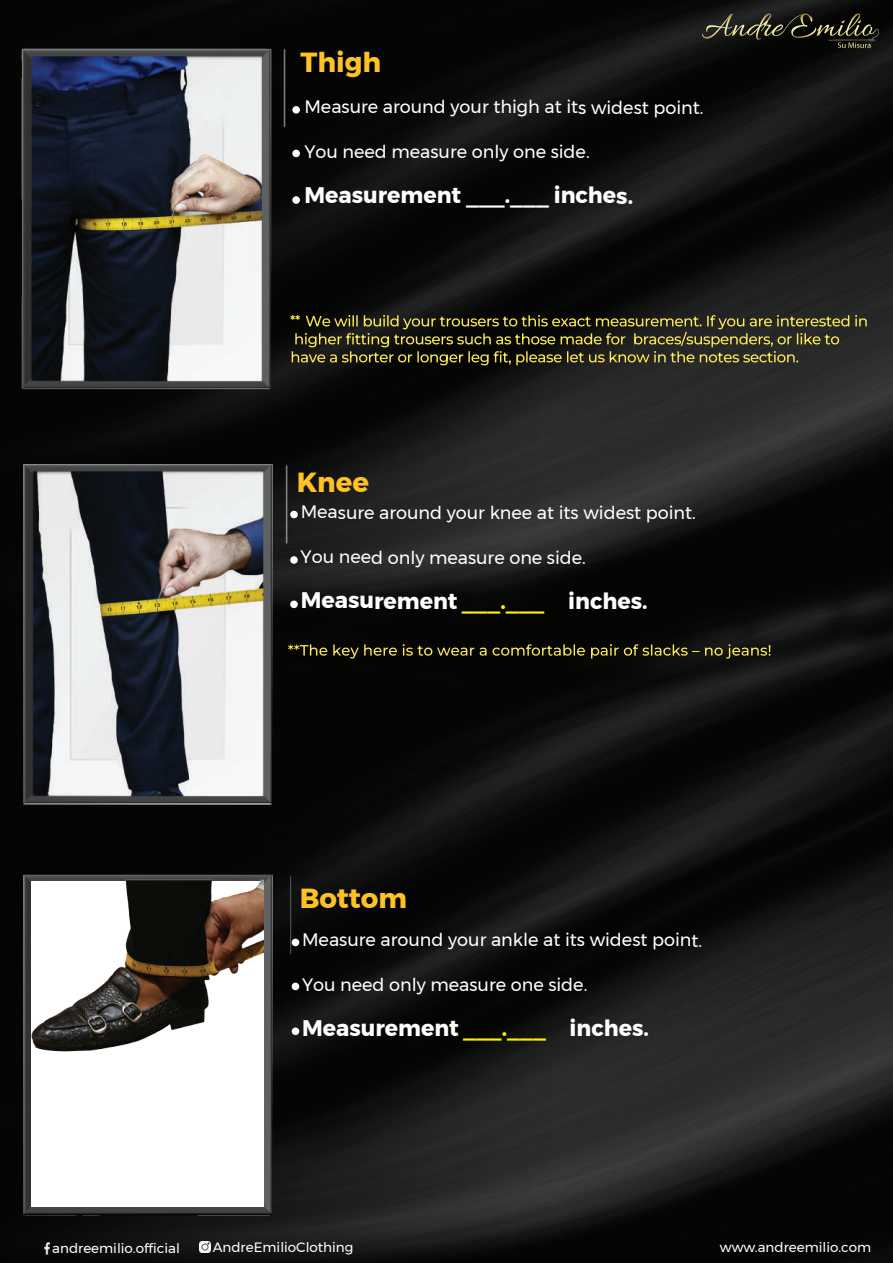
<style>
.page{position:relative;width:893px;height:1263px;background:#fff}
.page>*{position:absolute;margin:0;border:0;box-sizing:border-box;transform-origin:0 0}
.t1{font:700 27.6px "Montserrat";color:#fec225}
.t2{font:700 22.5px "Montserrat";letter-spacing:-.005em;color:#fff}
.t3{font:18px "Montserrat";letter-spacing:-.005em;color:#fff}
.t4{font:500 15px "Montserrat";color:#fbe855}
.t5{font:13.5px "Montserrat";color:#fff}
.s1{color:#fff101}
</style>
<div class="page">
<img style="left:0;top:3px;width:886px;height:1260px">
<svg style="left:292px;top:315px;width:575px;height:50px;background:#3f3c22"></svg>
<svg style="left:288px;top:644px;width:482px;height:15px;background:#363316"></svg>
<div style="left:292px;top:150px;width:8px;height:7px;background:#fff;border-radius:50%"></div>
<div style="left:290px;top:511px;width:8px;height:7px;background:#fff;border-radius:50%"></div>
<div style="left:290px;top:600px;width:8px;height:8px;background:#fff;border-radius:50%"></div>
<div style="left:290px;top:556px;width:8px;height:8px;background:#fff;border-radius:50%"></div>
<div style="left:292px;top:939px;width:7px;height:7px;background:#fff;border-radius:50%"></div>
<div style="left:292px;top:983px;width:7px;height:7px;background:#fff;border-radius:50%"></div>
<div style="left:292px;top:1027px;width:7px;height:8px;background:#fff;border-radius:50%"></div>
<div style="left:292px;top:196px;width:8px;height:8px;background:#fff;border-radius:50%"></div>
<div style="left:292px;top:106px;width:8px;height:8px;background:#fff;border-radius:50%"></div>
<img style="left:701px;top:0;width:179px;height:59px">
<div style="left:32px;top:881px;width:232px;height:325px;background:#fff"></div>
<img style="left:28px;top:861px;width:236px;height:204px">
<svg style="left:200px;top:1241px;width:12px;height:13px"></svg>
<svg style="left:39px;top:1242px;width:14px;height:12px"></svg>
<h1 class="t1" style="left:301px;top:40px;width:82px">Thigh</h1>
<p class="t3" style="left:304px;top:93px;width:401px">Measure around your thigh at its widest point.</p>
<p class="t3" style="left:304px;top:138px;width:287px">You need measure only one side.</p>
<p class="t2" style="left:304px;top:177px;width:330px">Measurement ___.___ inches.</p>
<p class="t4" style="left:290px;top:309px;width:12px">**</p>
<h1 class="t1" style="left:297px;top:460px;width:74px">Knee</h1>
<p class="t3" style="left:301px;top:499px;width:397px">Measure around your knee at its widest point.</p>
<p class="t3" style="left:301px;top:543px;width:287px">You need only measure one side.</p>
<p class="t2" style="left:301px;top:583px;width:348px">Measurement <span class="s1">___.___</span> inches.</p>
<h1 class="t1" style="left:300px;top:876px;width:109px">Bottom</h1>
<p class="t3" style="left:302px;top:926px;width:402px">Measure around your ankle at its widest point.</p>
<p class="t3" style="left:302px;top:971px;width:287px">You need only measure one side.</p>
<p class="t2" style="left:302px;top:1010px;width:348px">Measurement <span class="s1">___.___</span> inches.</p>
<p class="t5" style="left:52px;top:1237px;width:129px">andreemilio.official</p>
<p class="t5" style="left:213px;top:1236px;width:142px">AndreEmilioClothing</p>
<p class="t5" style="left:720px;top:1236px;width:153px">www.andreemilio.com</p>
</div>
